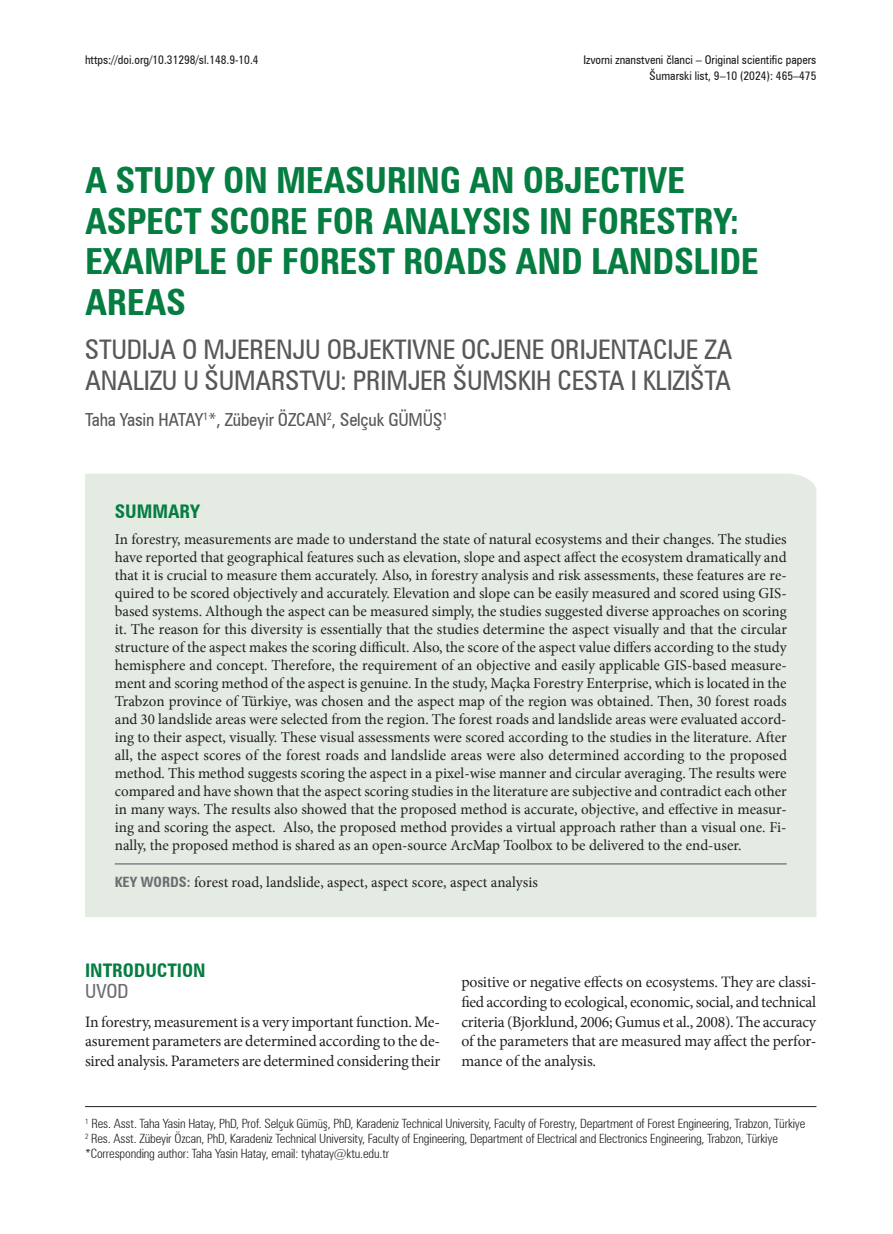
<style>
.page{position:relative;width:893px;height:1234px;background:#fff}
.page>*{position:absolute;margin:0;border:0;box-sizing:border-box;transform-origin:0 0}
.t1{font:700 condensed 36px/40.5px "Zurich BT";letter-spacing:-.01em;color:#057d41}
.t2{font:condensed 27px/31.5px "Zurich BT";letter-spacing:-.01em;color:#57585a}
.t3{font:condensed 19.5px "Zurich BT";color:#6c6d70}
.t4{font:700 condensed 18.75px "Zurich BT";color:#057d41}
.t5{font:condensed 18px "Zurich BT";letter-spacing:-.01em;color:#57585a}
.t6{font:15.75px/19.6px "Minion Pro";letter-spacing:-.015em;color:#231f20;text-align:justify}
.t7{font:15px/18px "Minion Pro";color:#231f20;text-align:justify}
.t8{font:300 condensed 12.75px/14.9px "Zurich BT";letter-spacing:-.01em;color:#231f20}
.t9{font:condensed 12px/16.4px "Zurich BT";color:#231f20;text-align:right}
.t10{font:300 condensed 7.35px "Zurich BT";color:#231f20}
.s1{font-family:"Zurich BT";font-weight:700;font-stretch:condensed;font-size:14.25px;color:#6c6d70}
</style>
<div class="page">
<div style="left:85px;top:473px;width:731px;height:443px;background:#e3ebe2"></div>
<hr style="left:115px;top:863px;width:672px;height:1px;background:#808285">
<hr style="left:85px;top:1105px;width:731px;height:1px;background:#231f20">
<p class="t9" style="left:85px;top:51px;width:175px">https://doi.org/10.31298/sl.148.9-10.4</p>
<p class="t9" style="left:583px;top:51px;width:234px">Izvorni znanstveni članci – Original scientific papers<br>Šumarski list, 9–10 (2024): 465–475</p>
<h1 class="t1" style="left:85px;top:160px;width:675px">A STUDY ON MEASURING AN OBJECTIVE<br>ASPECT SCORE FOR ANALYSIS IN FORESTRY:<br>EXAMPLE OF FOREST ROADS AND LANDSLIDE<br>AREAS</h1>
<h2 class="t2" style="left:85px;top:333px;width:649px">STUDIJA O MJERENJU OBJEKTIVNE OCJENE ORIJENTACIJE ZA<br>ANALIZU U ŠUMARSTVU: PRIMJER ŠUMSKIH CESTA I KLIZIŠTA</h2>
<p class="t5" style="left:85px;top:408px;width:364px">Taha Yasin HATAY<sup>1</sup>*, Zübeyir ÖZCAN<sup>2</sup>, Selçuk GÜMÜŞ<sup>1</sup></p>
<p class="t4" style="left:115px;top:499px;width:87px">SUMMARY</p>
<p class="t7" style="left:115px;top:530px;width:674px">In forestry, measurements are made to understand the state of natural ecosystems and their changes. The studies have reported that geographical features such as elevation, slope and aspect affect the ecosystem dramatically and that it is crucial to measure them accurately. Also, in forestry analysis and risk assessments, these features are re&shy;quired to be scored objectively and accurately. Elevation and slope can be easily measured and scored using GIS&shy;based systems. Although the aspect can be measured simply, the studies suggested diverse approaches on scoring it. The reason for this diversity is essentially that the studies determine the aspect visually and that the circular structure of the aspect makes the scoring difficult. Also, the score of the aspect value differs according to the study hemisphere and concept. Therefore, the requirement of an objective and easily applicable GIS-based measure&shy;ment and scoring method of the aspect is genuine. In the study, Maçka Forestry Enterprise, which is located in the Trabzon province of Türkiye, was chosen and the aspect map of the region was obtained. Then, 30 forest roads and 30 landslide areas were selected from the region. The forest roads and landslide areas were evaluated accord&shy;ing to their aspect, visually. These visual assessments were scored according to the studies in the literature. After all, the aspect scores of the forest roads and landslide areas were also determined according to the proposed method. This method suggests scoring the aspect in a pixel-wise manner and circular averaging. The results were compared and have shown that the aspect scoring studies in the literature are subjective and contradict each other in many ways. The results also showed that the proposed method is accurate, objective, and effective in measur&shy;ing and scoring the aspect. Also, the proposed method provides a virtual approach rather than a visual one. Fi&shy;nally, the proposed method is shared as an open-source ArcMap Toolbox to be delivered to the end-user.</p>
<p class="t7" style="left:115px;top:873px;width:425px"><span class="s1">KEY WORDS:</span> forest road, landslide, aspect, aspect score, aspect analysis</p>
<p class="t4" style="left:85px;top:959px;width:122px">INTRODUCTION</p>
<h3 class="t3" style="left:85px;top:979px;width:45px">UVOD</h3>
<p class="t6" style="left:85px;top:1011px;width:357px">In forestry, measurement is a very important function. Me&shy;asurement parameters are determined according to the de&shy;sired analysis. Parameters are determined considering their</p>
<p class="t6" style="left:461px;top:972px;width:357px">positive or negative effects on ecosystems. They are classi&shy;fied according to ecological, economic, social, and technical criteria (Bjorklund, 2006; Gumus et al., 2008). The accuracy of the parameters that are measured may affect the perfor&shy;mance of the analysis.</p>
<p class="t10" style="left:85px;top:1116px;width:5px">1</p>
<p class="t8" style="left:85px;top:1115px;width:722px;text-indent:6px">Res. Asst. Taha Yasin Hatay, PhD, Prof. Selçuk Gümüş, PhD, Karadeniz Technical University, Faculty of Forestry, Department of Forest Engineering, Trabzon, Türkiye<br><sup>2</sup> Res. Asst. Zübeyir Özcan, PhD, Karadeniz Technical University, Faculty of Engineering, Department of Electrical and Electronics Engineering, Trabzon, Türkiye *Corresponding author: Taha Yasin Hatay, email: tyhatay@ktu.edu.tr</p>
</div>
